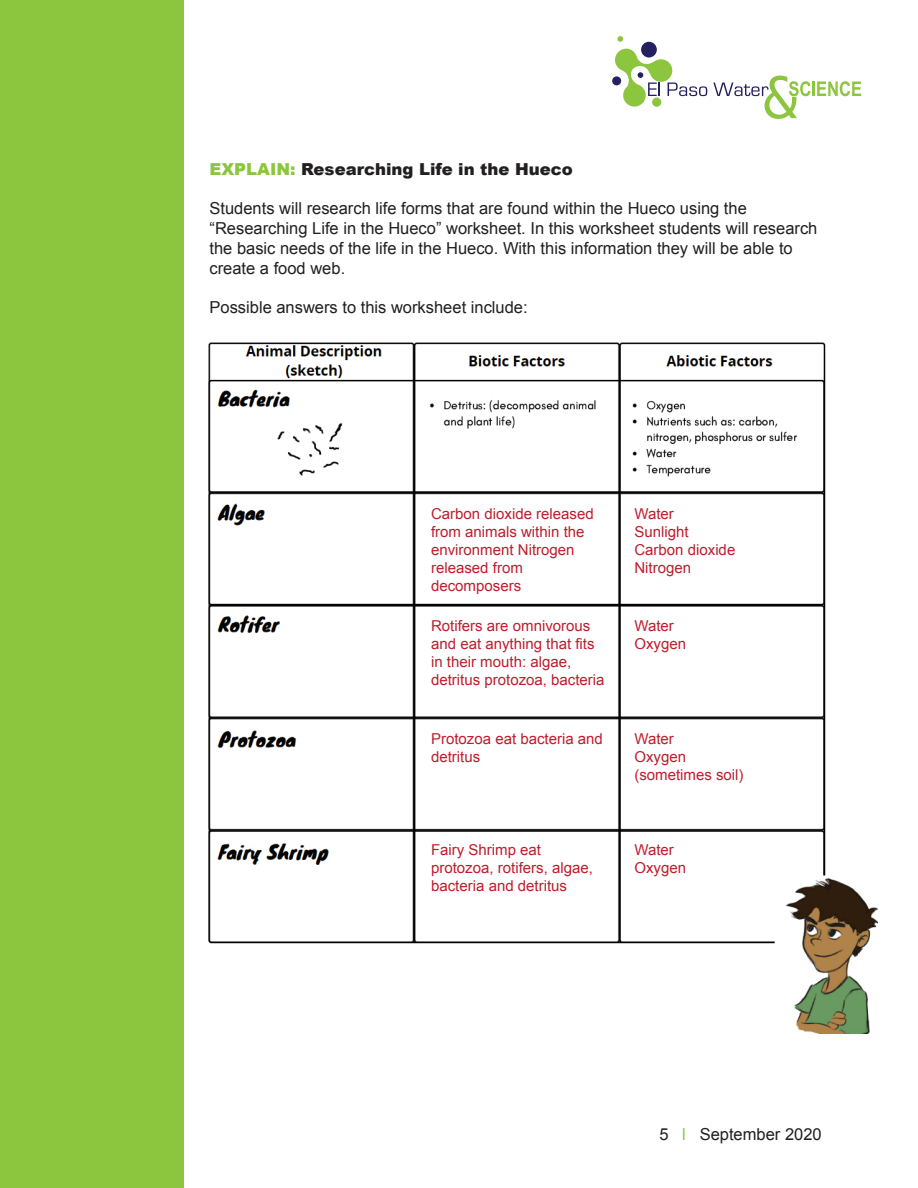
<style>
.page{position:relative;width:918px;height:1188px;background:#fff}
.page>*{position:absolute;margin:0;border:0;box-sizing:border-box;transform-origin:0 0}
.t1{font:16.5px/19.8px "Arial";color:#231f20}
.t2{font:900 16.5px "Arial";color:#231f20}
.t3{font:15px/18px "Arial";color:#be1d2c}
.s1{color:#8bc63e}
</style>
<div class="page">
<div style="left:0;top:0;width:183px;height:1188px;background:#8bc63e"></div>
<svg style="left:617px;top:36px;width:6px;height:6px"></svg>
<div style="left:612px;top:76px;width:9px;height:9px;background:#252161;border-radius:50%"></div>
<div style="left:641px;top:42px;width:16px;height:16px;background:#252161;border-radius:50%"></div>
<svg style="left:615px;top:49px;width:92px;height:58px"></svg>
<svg style="left:713px;top:76px;width:148px;height:43px"></svg>
<img style="left:208px;top:342px;width:670px;height:692px">
<p class="t2" style="left:210px;top:157px;width:365px"><span class="s1">EXPLAIN:</span> Researching Life in the Hueco</p>
<p class="t1" style="left:210px;top:199px;width:609px">Students will research life forms that are found within the Hueco using the “Researching Life in the Hueco” worksheet. In this worksheet students will research the basic needs of the life in the Hueco. With this information they will be able to create a food web.</p>
<p class="t1" style="left:210px;top:298px;width:320px">Possible answers to this worksheet include:</p>
<p class="t3" style="left:431px;top:505px;width:164px">Carbon dioxide released from animals within the environment Nitrogen released from decomposers</p>
<p class="t3" style="left:634px;top:505px;width:102px">Water<br>Sunlight<br>Carbon dioxide<br>Nitrogen</p>
<p class="t3" style="left:431px;top:617px;width:175px">Rotifers are omnivorous and eat anything that fits in their mouth: algae, detritus protozoa, bacteria</p>
<p class="t3" style="left:634px;top:617px;width:53px">Water<br>Oxygen</p>
<p class="t3" style="left:431px;top:730px;width:173px">Protozoa eat bacteria and detritus</p>
<p class="t3" style="left:634px;top:730px;width:111px">Water<br>Oxygen (sometimes soil)</p>
<p class="t3" style="left:431px;top:841px;width:163px">Fairy Shrimp eat protozoa, rotifers, algae, bacteria and detritus</p>
<p class="t3" style="left:634px;top:841px;width:53px">Water<br>Oxygen</p>
<p class="t1" style="left:659px;top:1125px;width:164px">5 <span class="s1">l</span> September 2020</p>
</div>
